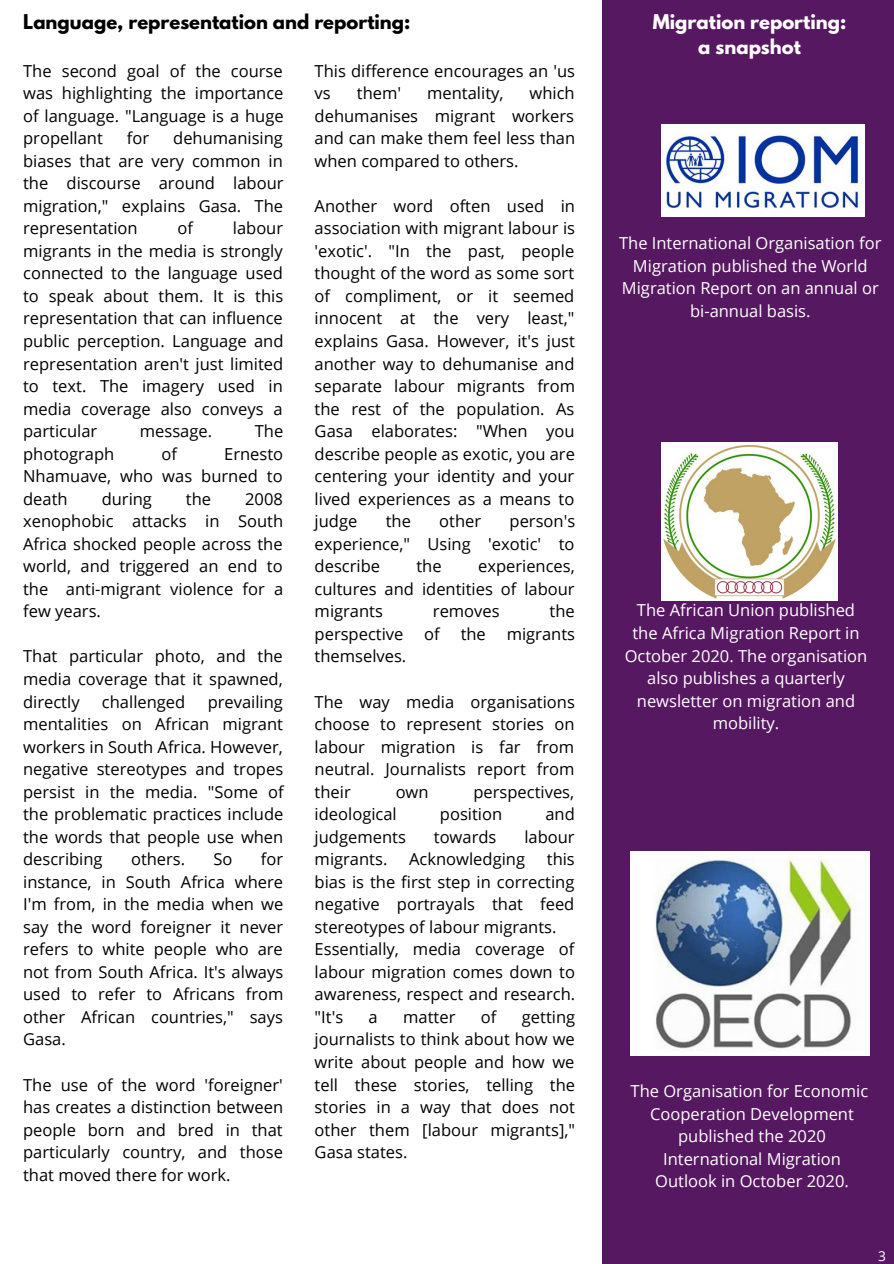
<style>
.page{position:relative;width:894px;height:1264px;background:#fff}
.page>*{position:absolute;margin:0;border:0;box-sizing:border-box;transform-origin:0 0}
.t1{font:700 18px "League Spartan";color:#000}
.t2{font:700 18px/24.8px "League Spartan";color:#fff;text-align:center}
.t3{font:16.5px/22.5px "Open Sans";color:#000;text-align:justify}
.t4{font:16.5px/22.5px "Open Sans";color:#fff;text-align:center}
.t5{font:13.65px "Open Sans";color:#fff}
</style>
<div class="page">
<div style="left:602px;top:0;width:291px;height:1263px;background:#561860"></div>
<img style="left:661px;top:124px;width:203px;height:92px">
<img style="left:661px;top:442px;width:176px;height:158px">
<img style="left:630px;top:851px;width:239px;height:204px">
<p class="t1" style="left:23px;top:13px;width:389px">Language, representation and reporting:</p>
<p class="t3" style="left:23px;top:59px;width:262px">The second goal of the course was highlighting the importance of language. "Language is a huge propellant</p>
<p class="t3" style="left:127px;top:127px;width:24px">for</p>
<p class="t3" style="left:23px;top:127px;width:262px;text-indent:150px">dehumanising biases that are very common in the discourse around labour migration," explains Gasa. The representation</p>
<p class="t3" style="left:177px;top:217px;width:17px">of</p>
<p class="t3" style="left:23px;top:217px;width:262px;text-indent:210px">labour migrants in the media is strongly connected to the language used to speak about them. It is this representation that can influence public perception. Language and representation aren't just limited to text. The imagery used in media coverage also conveys a particular</p>
<p class="t3" style="left:140px;top:419px;width:74px">message.</p>
<p class="t3" style="left:255px;top:419px;width:30px">The</p>
<p class="t3" style="left:23px;top:442px;width:93px">photograph</p>
<p class="t3" style="left:161px;top:442px;width:17px">of</p>
<p class="t3" style="left:23px;top:442px;width:261px;text-indent:201px">Ernesto Nhamuave, who was burned to death</p>
<p class="t3" style="left:102px;top:487px;width:52px">during</p>
<p class="t3" style="left:186px;top:487px;width:27px">the</p>
<p class="t3" style="left:23px;top:487px;width:261px;text-indent:222px">2008 xenophobic attacks in South Africa shocked people across the world, and triggered an end to the anti-migrant violence for a few years.</p>
<p class="t3" style="left:23px;top:644px;width:261px">That particular photo, and the media coverage that it spawned, directly</p>
<p class="t3" style="left:23px;top:690px;width:262px;text-indent:184px">prevailing mentalities on African migrant workers in South Africa. However, negative stereotypes and tropes persist in the media. "Some of the problematic practices include the words that people use when describing</p>
<p class="t3" style="left:102px;top:690px;width:85px">challenged</p>
<p class="t3" style="left:23px;top:847px;width:262px;text-indent:238px">for instance, in South Africa where I'm from, in the media when we say the word foreigner it never refers to white people who are not from South Africa. It's always used to refer to Africans from other African countries," says Gasa.</p>
<p class="t3" style="left:23px;top:1072px;width:261px">The use of the word 'foreigner' has creates a distinction between people born and bred in that particularly country, and those that moved there for work.</p>
<p class="t3" style="left:131px;top:847px;width:56px">others.</p>
<p class="t3" style="left:213px;top:847px;width:21px">So</p>
<p class="t3" style="left:314px;top:59px;width:262px">This difference encourages an 'us vs</p>
<p class="t3" style="left:314px;top:81px;width:262px;text-indent:215px">which dehumanises migrant workers and can make them feel less than when compared to others.</p>
<p class="t3" style="left:314px;top:194px;width:262px">Another word often used in association with migrant labour is 'exotic'. "In the past, people thought of the word as some sort of compliment, or it seemed innocent at the very least," explains Gasa. However, it's just another way to dehumanise and separate labour migrants from the rest of the population. As Gasa elaborates: "When you describe people as exotic, you are centering your identity and your lived experiences as a means to judge</p>
<p class="t3" style="left:357px;top:81px;width:46px">them'</p>
<p class="t3" style="left:427px;top:81px;width:78px">mentality,</p>
<p class="t3" style="left:385px;top:509px;width:27px">the</p>
<p class="t3" style="left:439px;top:509px;width:43px">other</p>
<p class="t3" style="left:314px;top:509px;width:262px;text-indent:195px">person's experience," Using 'exotic' to describe</p>
<p class="t3" style="left:416px;top:554px;width:27px">the</p>
<p class="t3" style="left:314px;top:554px;width:261px;text-indent:163px">experiences, cultures and identities of labour migrants</p>
<p class="t3" style="left:433px;top:599px;width:68px">removes</p>
<p class="t3" style="left:549px;top:599px;width:27px">the</p>
<p class="t3" style="left:314px;top:622px;width:90px">perspective</p>
<p class="t3" style="left:424px;top:622px;width:17px">of</p>
<p class="t3" style="left:460px;top:622px;width:27px">the</p>
<p class="t3" style="left:506px;top:622px;width:70px">migrants</p>
<p class="t3" style="left:314px;top:644px;width:93px">themselves.</p>
<p class="t3" style="left:314px;top:690px;width:262px">The way media organisations choose to represent stories on labour migration is far from neutral. Journalists report from their</p>
<p class="t3" style="left:395px;top:780px;width:34px">own</p>
<p class="t3" style="left:473px;top:780px;width:102px">perspectives,</p>
<p class="t3" style="left:314px;top:802px;width:84px">ideological</p>
<p class="t3" style="left:440px;top:802px;width:64px">position</p>
<p class="t3" style="left:545px;top:802px;width:31px">and</p>
<p class="t3" style="left:314px;top:825px;width:93px">judgements</p>
<p class="t3" style="left:433px;top:825px;width:64px">towards</p>
<p class="t3" style="left:524px;top:825px;width:52px">labour</p>
<p class="t3" style="left:314px;top:847px;width:74px">migrants.</p>
<p class="t3" style="left:409px;top:847px;width:117px">Acknowledging</p>
<p class="t3" style="left:314px;top:847px;width:261px;text-indent:232px">this bias is the first step in correcting negative portrayals that feed stereotypes of labour migrants.</p>
<p class="t3" style="left:314px;top:937px;width:262px">Essentially, media coverage of labour migration comes down to awareness, respect and research. "It's</p>
<p class="t3" style="left:368px;top:1005px;width:11px">a</p>
<p class="t3" style="left:403px;top:1005px;width:54px">matter</p>
<p class="t3" style="left:481px;top:1005px;width:17px">of</p>
<p class="t3" style="left:314px;top:1005px;width:262px;text-indent:207px">getting journalists to think about how we write about people and how we tell these stories, telling the stories in a way that does not other them [labour migrants]," Gasa states.</p>
<p class="t2" style="left:652px;top:12px;width:195px">Migration reporting: a snapshot</p>
<p class="t4" style="left:619px;top:231px;width:264px">The International Organisation for<br>Migration published the World<br>Migration Report on an annual or bi-annual basis.</p>
<p class="t4" style="left:624px;top:599px;width:244px">The African Union published the Africa Migration Report in<br>October 2020. The organisation also publishes a quarterly newsletter on migration and mobility.</p>
<p class="t4" style="left:630px;top:1079px;width:239px">The Organisation for Economic<br>Cooperation Development published the 2020<br>International Migration<br>Outlook in October 2020.</p>
<p class="t5" style="left:877px;top:1246px;width:9px">3</p>
</div>
